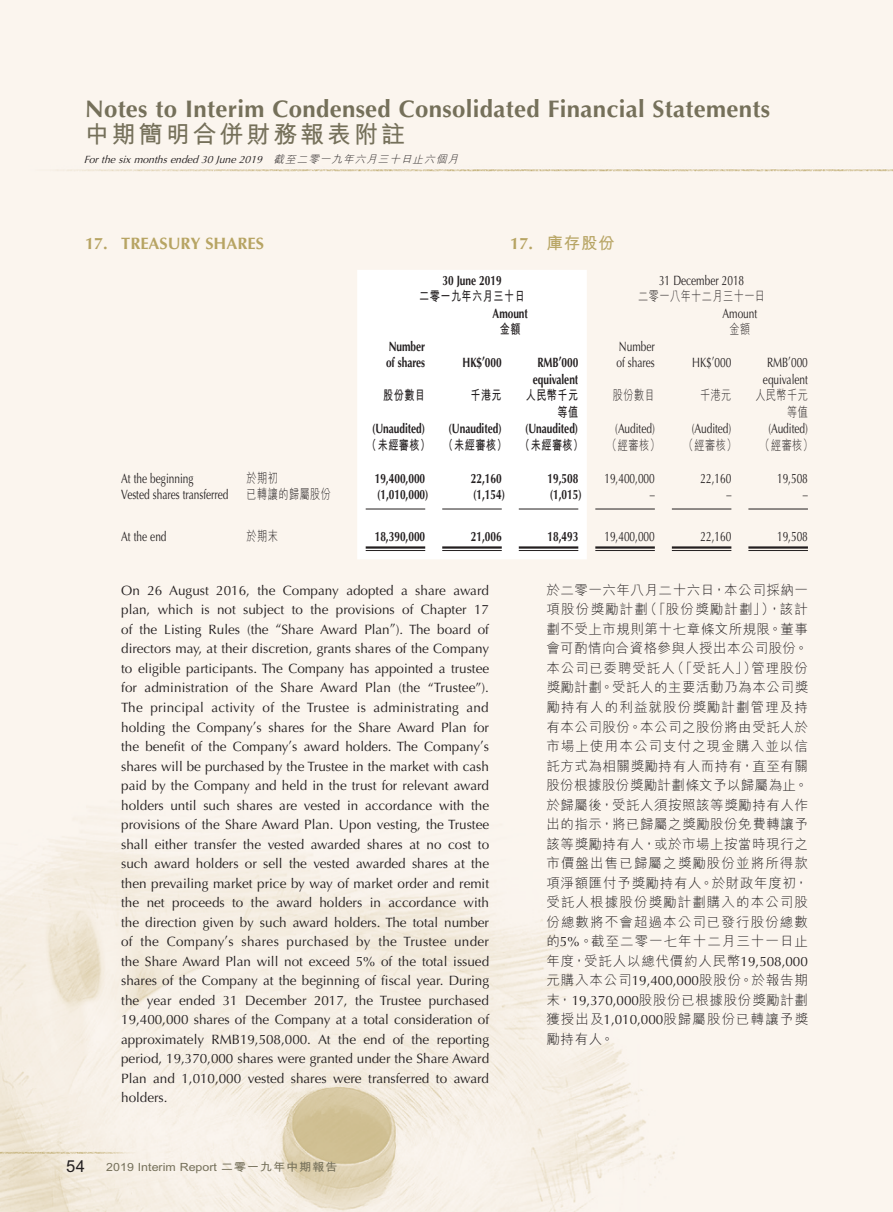
<style>
.page{position:relative;width:893px;height:1212px;background:#fff}
.page>*{position:absolute;margin:0;border:0;box-sizing:border-box;transform-origin:0 0}
.t1{font:700 24px "Optima LT Std";letter-spacing:.015em;color:#75705a}
.t2{font:700 24px "M Hei HK";letter-spacing:.12em;color:#75705a}
.Heading_1{font:700 16.5px "Optima LT Std";color:#b7a463}
.C_Heading_1{font:700 16.5px "M Hei HK";color:#b7a463}
.t3{font:700 16.5px "M Hei HK";color:#231f20}
.Body_Text{font:13.5px/19.5px "Optima LT Std";color:#231f20;text-align:justify}
.C_Body_Text{font:300 13.5px/19.5px "M Hei HK";letter-spacing:.065em;color:#231f20;text-align:justify}
.Body_Text-2{font:13.5px "Optima LT Std";color:#231f20;scale:.75 1}
.Body_Text-3{font:700 13.5px "Optima LT Std";color:#231f20;scale:.75 1}
.Body_Text-4{font:300 13.5px "M Hei HK";letter-spacing:.05em;color:#231f20;scale:.75 1}
.Body_Text-5{font:700 13.5px "M Hei HK";letter-spacing:.05em;color:#231f20;scale:.75 1}
.t4{font:700 11.25px "M Hei HK";letter-spacing:.005em;color:#75705a;scale:1.1 1}
.t5{font:italic 10.5px "Optima LT Std";color:#231f20}
.s1{font-family:"M Hei HK";font-weight:300}
.s2{font-family:"Optima LT Std"}
.s3{font-family:"Optima LT Std";font-weight:400}
</style>
<div class="page">
<img style="left:0;top:0;width:893px;height:1212px">
<svg style="left:357px;top:270px;width:230px;height:289px"></svg>
<hr style="left:366px;top:509px;width:59px;height:1px;background:#231f20">
<hr style="left:442px;top:509px;width:60px;height:1px;background:#231f20">
<hr style="left:519px;top:509px;width:59px;height:1px;background:#231f20">
<hr style="left:595px;top:509px;width:60px;height:1px;background:#231f20">
<hr style="left:672px;top:509px;width:59px;height:1px;background:#231f20">
<hr style="left:748px;top:509px;width:60px;height:1px;background:#231f20">
<hr style="left:366px;top:546px;width:59px;height:3px;background:#231f20">
<hr style="left:366px;top:550px;width:59px;height:1px;background:#231f20">
<hr style="left:442px;top:546px;width:60px;height:3px;background:#231f20">
<hr style="left:442px;top:550px;width:60px;height:1px;background:#231f20">
<hr style="left:519px;top:546px;width:59px;height:3px;background:#231f20">
<hr style="left:519px;top:550px;width:59px;height:1px;background:#231f20">
<hr style="left:595px;top:546px;width:60px;height:3px;background:#231f20">
<hr style="left:595px;top:550px;width:60px;height:1px;background:#231f20">
<hr style="left:672px;top:546px;width:59px;height:3px;background:#231f20">
<hr style="left:672px;top:550px;width:59px;height:1px;background:#231f20">
<hr style="left:748px;top:546px;width:60px;height:3px;background:#231f20">
<hr style="left:748px;top:550px;width:60px;height:1px;background:#231f20">
<h1 class="t1" style="left:85px;top:95px;width:687px">Notes to Interim Condensed Consolidated Financial Statements</h1>
<h1 class="t2" style="left:85px;top:117px;width:321px">中期簡明合併財務報表附註</h1>
<p class="t5" style="left:84px;top:153px;width:378px">Forthesixmonthsended30June2019 <span class="s1">截至二零一九年六月三十日止六個月</span></p>
<p class="Heading_1" style="left:85px;top:233px;width:180px">17. TREASURY SHARES</p>
<p class="C_Heading_1" style="left:510px;top:231px;width:106px"><span class="s2">17.</span> 庫存股份</p>
<p class="Body_Text-3" style="left:442px;top:272px;width:81px">30 June 2019</p>
<p class="Body_Text-2" style="left:659px;top:272px;width:115px">31 December 2018</p>
<p class="Body_Text-5" style="left:419px;top:286px;width:142px">二零一九年六月三十日</p>
<p class="Body_Text-4" style="left:638px;top:289px;width:171px">二零一八年十二月三十一日</p>
<p class="Body_Text-3" style="left:493px;top:305px;width:49px">Amount</p>
<p class="Body_Text-2" style="left:722px;top:305px;width:48px">Amount</p>
<p class="Body_Text-5" style="left:500px;top:319px;width:29px">金額</p>
<p class="Body_Text-4" style="left:729px;top:322px;width:29px">金額</p>
<p class="Body_Text-3" style="left:389px;top:338px;width:50px">Number</p>
<p class="Body_Text-3" style="left:386px;top:355px;width:54px">of shares</p>
<p class="Body_Text-3" style="left:462px;top:355px;width:54px">HK$’000</p>
<p class="Body_Text-3" style="left:537px;top:355px;width:56px">RMB’000</p>
<p class="Body_Text-2" style="left:619px;top:338px;width:49px">Number</p>
<p class="Body_Text-2" style="left:616px;top:355px;width:53px">of shares</p>
<p class="Body_Text-2" style="left:692px;top:355px;width:54px">HK$’000</p>
<p class="Body_Text-2" style="left:767px;top:355px;width:56px">RMB’000</p>
<p class="Body_Text-3" style="left:533px;top:371px;width:62px">equivalent</p>
<p class="Body_Text-2" style="left:763px;top:371px;width:61px">equivalent</p>
<p class="Body_Text-5" style="left:383px;top:385px;width:57px">股份數目</p>
<p class="Body_Text-5" style="left:470px;top:385px;width:43px">千港元</p>
<p class="Body_Text-5" style="left:526px;top:385px;width:72px">人民幣千元</p>
<p class="Body_Text-4" style="left:613px;top:388px;width:57px">股份數目</p>
<p class="Body_Text-4" style="left:700px;top:388px;width:43px">千港元</p>
<p class="Body_Text-4" style="left:755px;top:388px;width:72px">人民幣千元</p>
<p class="Body_Text-5" style="left:558px;top:402px;width:29px">等值</p>
<p class="Body_Text-4" style="left:787px;top:405px;width:29px">等值</p>
<p class="Body_Text-3" style="left:372px;top:421px;width:72px">(Unaudited)</p>
<p class="Body_Text-3" style="left:449px;top:421px;width:72px">(Unaudited)</p>
<p class="Body_Text-3" style="left:525px;top:421px;width:72px">(Unaudited)</p>
<p class="Body_Text-2" style="left:615px;top:421px;width:54px">(Audited)</p>
<p class="Body_Text-2" style="left:692px;top:421px;width:54px">(Audited)</p>
<p class="Body_Text-2" style="left:768px;top:421px;width:54px">(Audited)</p>
<p class="Body_Text-5" style="left:367px;top:435px;width:86px">（未經審核）</p>
<p class="Body_Text-5" style="left:443px;top:435px;width:86px">（未經審核）</p>
<p class="Body_Text-5" style="left:520px;top:435px;width:86px">（未經審核）</p>
<p class="Body_Text-4" style="left:607px;top:438px;width:72px">（經審核）</p>
<p class="Body_Text-4" style="left:683px;top:438px;width:72px">（經審核）</p>
<p class="Body_Text-4" style="left:760px;top:438px;width:72px">（經審核）</p>
<p class="Body_Text-2" style="left:121px;top:470px;width:98px">At the beginning</p>
<p class="Body_Text-4" style="left:247px;top:471px;width:43px">於期初</p>
<p class="Body_Text-3" style="left:375px;top:470px;width:69px">19,400,000</p>
<p class="Body_Text-3" style="left:471px;top:470px;width:43px">22,160</p>
<p class="Body_Text-3" style="left:547px;top:470px;width:43px">19,508</p>
<p class="Body_Text-2" style="left:604px;top:470px;width:69px">19,400,000</p>
<p class="Body_Text-2" style="left:700px;top:470px;width:43px">22,160</p>
<p class="Body_Text-2" style="left:777px;top:470px;width:43px">19,508</p>
<p class="Body_Text-2" style="left:121px;top:487px;width:145px">Vested shares transferred</p>
<p class="Body_Text-4" style="left:247px;top:487px;width:114px">已轉讓的歸屬股份</p>
<p class="Body_Text-3" style="left:377px;top:487px;width:70px">(1,010,000)</p>
<p class="Body_Text-3" style="left:473px;top:487px;width:44px">(1,154)</p>
<p class="Body_Text-3" style="left:550px;top:487px;width:44px">(1,015)</p>
<p class="Body_Text-2" style="left:650px;top:487px;width:8px">–</p>
<p class="Body_Text-2" style="left:726px;top:487px;width:8px">–</p>
<p class="Body_Text-2" style="left:803px;top:487px;width:8px">–</p>
<p class="Body_Text-2" style="left:121px;top:528px;width:62px">At the end</p>
<p class="Body_Text-4" style="left:247px;top:529px;width:43px">於期末</p>
<p class="Body_Text-3" style="left:375px;top:528px;width:69px">18,390,000</p>
<p class="Body_Text-3" style="left:471px;top:528px;width:43px">21,006</p>
<p class="Body_Text-3" style="left:547px;top:528px;width:43px">18,493</p>
<p class="Body_Text-2" style="left:604px;top:528px;width:69px">19,400,000</p>
<p class="Body_Text-2" style="left:700px;top:528px;width:43px">22,160</p>
<p class="Body_Text-2" style="left:777px;top:528px;width:43px">19,508</p>
<p class="Body_Text" style="left:121px;top:581px;width:370px">On 26 August 2016, the Company adopted a share award plan, which is not subject to the provisions of Chapter 17 of the Listing Rules (the “Share Award Plan”). The board of directors may, at their discretion, grants shares of the Company to eligible participants. The Company has appointed a trustee for administration of the Share Award Plan (the “Trustee”).<br>The principal activity of the Trustee is administrating and holding the Company’s shares for the Share Award Plan for the benefit of the Company’s award holders. The Company’s shares will be purchased by the Trustee in the market with cash paid by the Company and held in the trust for relevant award holders until such shares are vested in accordance with the provisions of the Share Award Plan. Upon vesting, the Trustee shall either transfer the vested awarded shares at no cost to such award holders or sell the vested awarded shares at the then prevailing market price by way of market order and remit the net proceeds to the award holders in accordance with the direction given by such award holders. The total number of the Company’s shares purchased by the Trustee under the Share Award Plan will not exceed 5% of the total issued shares of the Company at the beginning of fiscal year. During the year ended 31 December 2017, the Trustee purchased 19,400,000 shares of the Company at a total consideration of approximately RMB19,508,000. At the end of the reporting period, 19,370,000 shares were granted under the Share Award Plan and 1,010,000 vested shares were transferred to award holders.</p>
<p class="t3" style="left:66px;top:1153px;width:20px">54</p>
<p class="t4" style="left:106px;top:1158px;width:212px">2019 Interim Report 二零一九年中期報告</p>
<p class="C_Body_Text" style="left:546px;top:580px;width:263px">於二零一六年八月二十六日，本公司採納一項股份獎勵計劃（「股份獎勵計劃」），該計劃不受上市規則第十七章條文所規限。董事會可酌情向合資格參與人授出本公司股份。本公司已委聘受託人（「受託人」）管理股份獎勵計劃。受託人的主要活動乃為本公司獎勵持有人的利益就股份獎勵計劃管理及持有本公司股份。本公司之股份將由受託人於市場上使用本公司支付之現金購入並以信託方式為相關獎勵持有人而持有，直至有關股份根據股份獎勵計劃條文予以歸屬為止。於歸屬後，受託人須按照該等獎勵持有人作出的指示，將已歸屬之獎勵股份免費轉讓予該等獎勵持有人，或於市場上按當時現行之市價盤出售已歸屬之獎勵股份並將所得款項淨額匯付予獎勵持有人。於財政年度初，受託人根據股份獎勵計劃購入的本公司股份總數將不會超過本公司已發行股份總數的<span class="s3">5%</span>。截至二零一七年十二月三十一日止年度，受託人以總代價約人民幣<span class="s3">19,508,000</span>元購入本公司<span class="s3">19,400,000</span>股股份。於報告期末，<span class="s3">19,370,000</span>股股份已根據股份獎勵計劃獲授出及<span class="s3">1,010,000</span>股歸屬股份已轉讓予獎勵持有人。</p>
</div>
